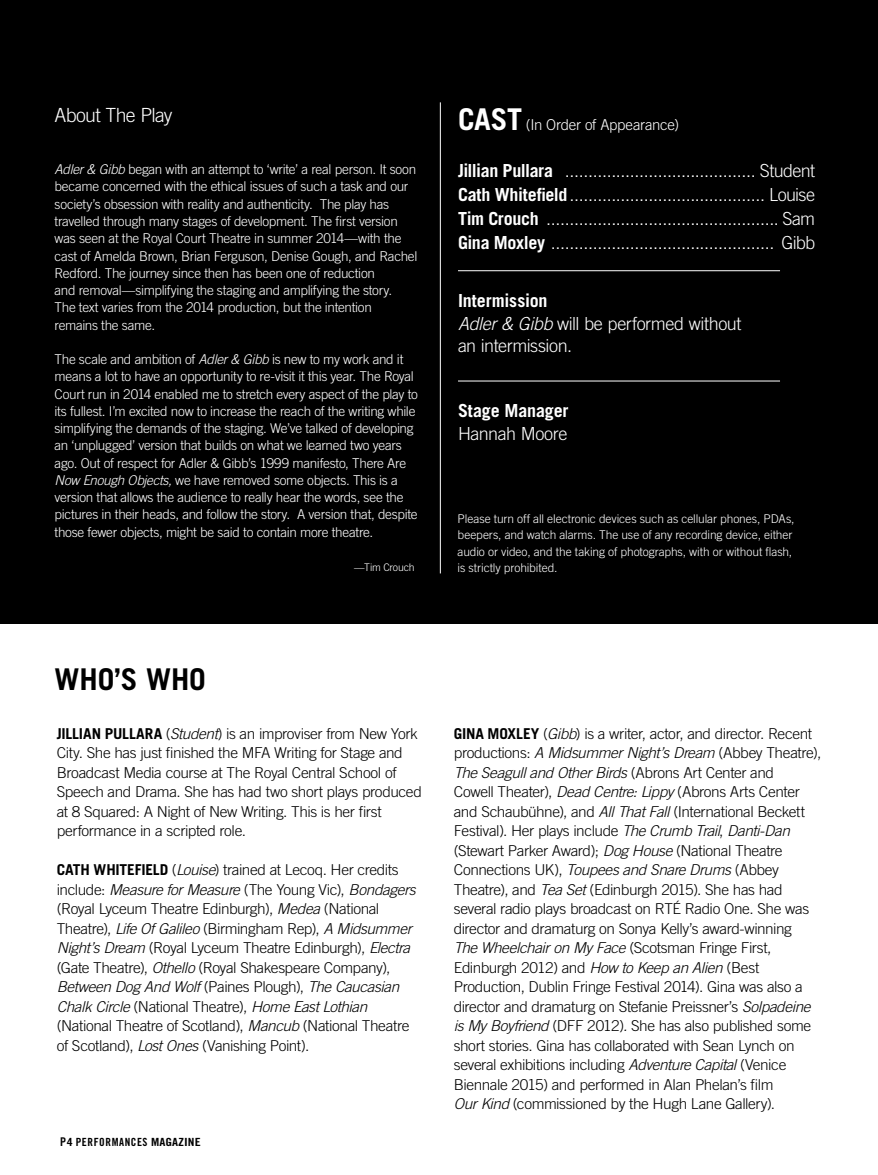
<style>
.page{position:relative;width:878px;height:1175px;background:#fff}
.page>*{position:absolute;margin:0;border:0;box-sizing:border-box;transform-origin:0 0}
.t1{font:700 30px "Trade Gothic LT Std";letter-spacing:-.005em;color:#000}
.t2{font:300 19.5px "Trade Gothic LT Std";letter-spacing:-.035em;color:#fff}
.t3{font:300 18px/24px "Trade Gothic LT Std";letter-spacing:-.025em;color:#fff;text-align:justify}
.t4{font:700 18px "Trade Gothic LT Std";letter-spacing:-.01em;color:#fff}
.t5{font:300 15px/19.5px "Trade Gothic LT Std";letter-spacing:-.025em;color:#000}
.t6{font:300 15px "Trade Gothic LT Std";letter-spacing:-.015em;color:#fff}
.t7{font:300 13.5px/17.2px "Trade Gothic LT Std";letter-spacing:-.02em;color:#fff}
.t8{font:300 12px/16.5px "Trade Gothic LT Std";letter-spacing:-.005em;color:#fff}
.t9{font:11.25px "Trade Gothic LT Std Bd Cn 20";letter-spacing:.05em;color:#000;scale:1.2 1}
.t10{font:300 10.5px "Trade Gothic LT Std";letter-spacing:-.015em;color:#fff}
.s1{font-style:italic}
.s2{font-weight:700;font-size:30px}
.s3{font-weight:700}
.s4{font-size:12px}
</style>
<div class="page">
<div style="left:0;top:0;width:878px;height:623px;background:#000"></div>
<hr style="left:458px;top:270px;width:322px;height:1px;background:#fff">
<hr style="left:458px;top:380px;width:322px;height:1px;background:#fff">
<hr style="left:440px;top:102px;width:1px;height:471px;background:#fff">
<h2 class="t2" style="left:55px;top:104px;width:119px">About The Play</h2>
<p class="t7" style="left:55px;top:161px;width:364px"><span class="s1">Adler &amp; Gibb</span> began with an attempt to ‘write’ a real person. It soon became concerned with the ethical issues of such a task and our society’s obsession with reality and authenticity. The play has travelled through many stages of development. The first version was seen at the Royal Court Theatre in summer 2014—with the cast of Amelda Brown, Brian Ferguson, Denise Gough, and Rachel Redford. The journey since then has been one of reduction<br>and removal—simplifying the staging and amplifying the story.<br>The text varies from the 2014 production, but the intention remains the same.</p>
<p class="t7" style="left:55px;top:350px;width:365px">The scale and ambition of <span class="s1">Adler &amp; Gibb</span> is new to my work and it means a lot to have an opportunity to re-visit it this year. The Royal Court run in 2014 enabled me to stretch every aspect of the play to its fullest. I’m excited now to increase the reach of the writing while simplifying the demands of the staging. We’ve talked of developing an ‘unplugged’ version that builds on what we learned two years ago. Out of respect for Adler &amp; Gibb’s 1999 manifesto, There Are <span class="s1">Now Enough Objects,</span> we have removed some objects. This is a version that allows the audience to really hear the words, see the pictures in their heads, and follow the story. A version that, despite those fewer objects, might be said to contain more theatre.</p>
<p class="t10" style="left:354px;top:561px;width:62px">—Tim Crouch</p>
<p class="t6" style="left:458px;top:116px;width:223px"><span class="s2">CAST</span> (In Order of Appearance)</p>
<p class="t3" style="left:458px;top:158px;width:359px"><span class="s3">Jillian Pullara</span> ......................................... Student <span class="s3">Cath Whitefield</span>.......................................... Louise <span class="s3">Tim Crouch</span> .................................................. Sam <span class="s3">Gina Moxley</span> ................................................ Gibb</p>
<p class="t3" style="left:458px;top:289px;width:285px;line-height:22.5px;text-align:left"><span class="s3">Intermission<br></span><span class="s1">Adler &amp; Gibb</span> will be performed without an intermission.</p>
<p class="t4" style="left:458px;top:400px;width:112px">Stage Manager</p>
<p class="t3" style="left:458px;top:421px;width:111px">Hannah Moore</p>
<p class="t8" style="left:457px;top:510px;width:338px">Please turn off all electronic devices such as cellular phones, PDAs, beepers, and watch alarms. The use of any recording device, either audio or video, and the taking of photographs, with or without flash, is strictly prohibited.</p>
<h1 class="t1" style="left:55px;top:660px;width:153px">WHO’S WHO</h1>
<p class="t5" style="left:57px;top:723px;width:367px"><span class="s3">JILLIAN PULLARA</span> (<span class="s1">Student</span>) is an improviser from New York City. She has just finished the MFA Writing for Stage and Broadcast Media course at The Royal Central School of Speech and Drama. She has had two short plays produced at 8 Squared: A Night of New Writing. This is her first performance in a scripted role.</p>
<p class="t5" style="left:57px;top:859px;width:360px"><span class="s3">CATH WHITEFIELD</span> (<span class="s1">Louise</span>) trained at Lecoq. Her credits include: <span class="s1">Measure for Measure</span> (The Young Vic), <span class="s1">Bondagers </span>(Royal Lyceum Theatre Edinburgh), <span class="s1">Medea</span> (National Theatre), <span class="s1">Life Of Galileo</span> (Birmingham Rep), <span class="s1">A Midsummer Night’s Dream</span> (Royal Lyceum Theatre Edinburgh), <span class="s1">Electra </span>(Gate Theatre), <span class="s1">Othello</span> (Royal Shakespeare Company), <span class="s1">Between Dog And Wolf</span> (Paines Plough), <span class="s1">The Caucasian Chalk Circle</span> (National Theatre), <span class="s1">Home East Lothian </span>(National Theatre of Scotland), <span class="s1">Mancub</span> (National Theatre of Scotland), <span class="s1">Lost Ones</span> (Vanishing Point).</p>
<p class="t9" style="left:60px;top:1134px;width:119px"><span class="s4">P</span>4 PERFORMANCES MAGAZINE</p>
<p class="t5" style="left:454px;top:723px;width:369px"><span class="s3">GINA MOXLEY</span> (<span class="s1">Gibb</span>) is a writer, actor, and director. Recent productions: <span class="s1">A Midsummer Night’s Dream</span> (Abbey Theatre), <span class="s1">The Seagull and Other Birds</span> (Abrons Art Center and<br>Cowell Theater), <span class="s1">Dead Centre: Lippy</span> (Abrons Arts Center and Schaubühne), and <span class="s1">All That Fall</span> (International Beckett Festival). Her plays include <span class="s1">The Crumb Trail</span>, <span class="s1">Danti-Dan </span>(Stewart Parker Award); <span class="s1">Dog House</span> (National Theatre Connections UK), <span class="s1">Toupees and Snare Drums</span> (Abbey Theatre), and <span class="s1">Tea Set</span> (Edinburgh 2015). She has had several radio plays broadcast on RTÉ Radio One. She was director and dramaturg on Sonya Kelly’s award-winning<br><span class="s1">The Wheelchair on My Face</span> (Scotsman Fringe First, Edinburgh 2012) and <span class="s1">How to Keep an Alien</span> (Best Production, Dublin Fringe Festival 2014). Gina was also a director and dramaturg on Stefanie Preissner’s <span class="s1">Solpadeine is My Boyfriend</span> (DFF 2012)<span class="s1">.</span> She has also published some short stories. Gina has collaborated with Sean Lynch on several exhibitions including <span class="s1">Adventure Capital</span> (Venice Biennale 2015) and performed in Alan Phelan’s film<br><span class="s1">Our Kind</span> (commissioned by the Hugh Lane Gallery).</p>
</div>
